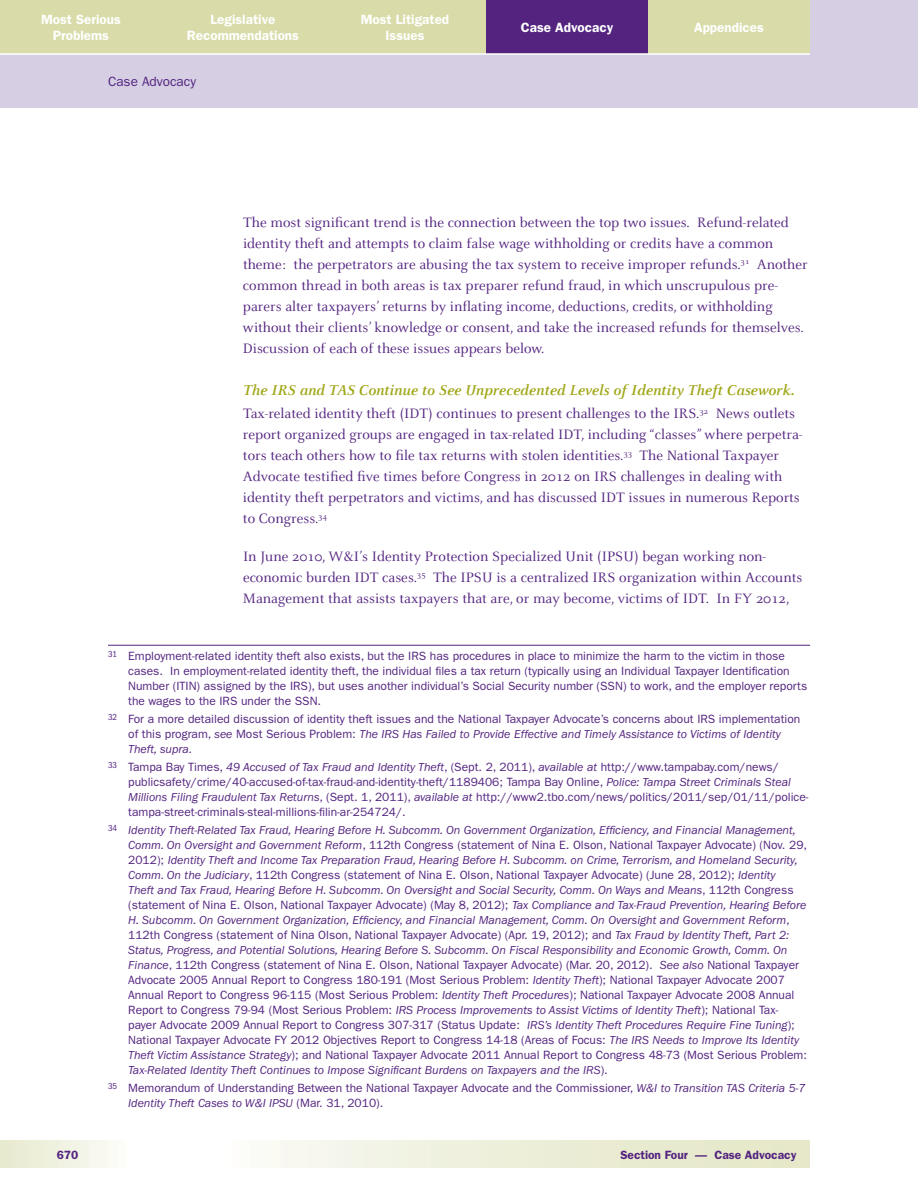
<style>
.page{position:relative;width:918px;height:1188px;background:#fff}
.page>*{position:absolute;margin:0;border:0;box-sizing:border-box;transform-origin:0 0}
.Subhead_3-italic{font:italic 700 15.75px "Celeste";color:#9fa616}
.Body_Text{font:15px/21px "Celeste";color:#53237f}
.t1{font:600 13.5px/16.5px "Franklin Gothic";color:#fff;text-align:center}
.t2{font:13.5px "Franklin Gothic";color:#53237f}
.IGNORE_Footnote{font:italic 12px/15px "Franklin Gothic";color:#53237f}
.IGNORE_Footnote-2{font:12px/15px "Franklin Gothic";color:#53237f}
.t3{font:600 12px "Franklin Gothic";color:#53237f}
.s1{font-style:italic}
.s2{font-style:normal}
</style>
<div class="page">
<div style="left:0;top:0;width:918px;height:108px;background:#d6cfe4"></div>
<svg style="left:271px;top:1141px;width:539px;height:27px;background:#edeed9"></svg>
<div style="left:0;top:1141px;width:148px;height:27px;background:linear-gradient(to right,#e7e9cc,#fff)"></div>
<div style="left:0;top:0;width:162px;height:54px;background:#d9dba8"></div>
<div style="left:162px;top:0;width:162px;height:54px;background:#d9dba8"></div>
<div style="left:324px;top:0;width:162px;height:54px;background:#d9dba8"></div>
<div style="left:648px;top:0;width:162px;height:54px;background:#d9dba8"></div>
<div style="left:486px;top:0;width:162px;height:54px;background:#53237f"></div>
<hr style="left:0;top:53px;width:810px;height:2px;background:#fff">
<hr style="left:108px;top:645px;width:702px;height:1px;background:#53237f">
<p class="t1" style="left:187px;top:11px;width:114px">Legislative<br>Recommendations</p>
<p class="t1" style="left:41px;top:11px;width:81px">Most Serious<br>Problems</p>
<p class="t1" style="left:361px;top:11px;width:90px">Most Litigated<br>Issues</p>
<p class="t1" style="left:521px;top:19px;width:94px">Case Advocacy</p>
<p class="t1" style="left:694px;top:19px;width:71px">Appendices</p>
<p class="t2" style="left:108px;top:74px;width:90px">Case Advocacy</p>
<p class="Body_Text" style="left:243px;top:212px;width:566px">The most significant trend is the connection between the top two issues. Refund-related identity theft and attempts to claim false wage withholding or credits have a common theme: the perpetrators are abusing the tax system to receive improper refunds.<sup>31</sup> Another common thread in both areas is tax preparer refund fraud, in which unscrupulous pre&shy;parers alter taxpayers’ returns by inflating income, deductions, credits, or withholding without their clients’ knowledge or consent, and take the increased refunds for themselves.<br>Discussion of each of these issues appears below.</p>
<p class="Subhead_3-italic" style="left:243px;top:381px;width:553px">The IRS and TAS Continue to See Unprecedented Levels of Identity Theft Casework.</p>
<p class="Body_Text" style="left:243px;top:404px;width:561px">Tax-related identity theft (IDT) continues to present challenges to the IRS.<sup>32</sup> News outlets report organized groups are engaged in tax-related IDT, including “classes” where perpetra&shy;tors teach others how to file tax returns with stolen identities.<sup>33</sup> The National Taxpayer Advocate testified five times before Congress in 2012 on IRS challenges in dealing with identity theft perpetrators and victims, and has discussed IDT issues in numerous Reports to Congress.<sup>34</sup></p>
<p class="Body_Text" style="left:243px;top:546px;width:561px">In June 2010, W&amp;I’s Identity Protection Specialized Unit (IPSU) began working non&shy;economic burden IDT cases.<sup>35</sup> The IPSU is a centralized IRS organization within Accounts<br>Management that assists taxpayers that are, or may become, victims of IDT. In FY 2012,</p>
<p class="IGNORE_Footnote-2" style="left:128px;top:649px;width:681px;text-indent:-20px"><sup>31</sup> Employment-related identity theft also exists, but the IRS has procedures in place to minimize the harm to the victim in those cases. In employment-related identity theft, the individual files a tax return (typically using an Individual Taxpayer Identification Number (ITIN) assigned by the IRS), but uses another individual’s Social Security number (SSN) to work, and the employer reports the wages to the IRS under the SSN.</p>
<p class="IGNORE_Footnote-2" style="left:128px;top:712px;width:674px;text-indent:-20px"><sup>32</sup> For a more detailed discussion of identity theft issues and the National Taxpayer Advocate’s concerns about IRS implementation of this program, <span class="s1">see</span> Most Serious Problem: <span class="s1">The IRS Has Failed to Provide Effective and Timely Assistance to Victims of Identity<br>Theft, supra.</span></p>
<p class="IGNORE_Footnote-2" style="left:128px;top:760px;width:682px;text-indent:-20px"><sup>33</sup> Tampa Bay Times, <span class="s1">49 Accused of Tax Fraud and Identity Theft</span>, (Sept. 2, 2011), <span class="s1">available at</span> http://www.tampabay.com/news/ publicsafety/crime/40-accused-of-tax-fraud-and-identity-theft/1189406; Tampa Bay Online, <span class="s1">Police: Tampa Street Criminals Steal Millions Filing Fraudulent Tax Returns</span>, (Sept. 1, 2011), <span class="s1">available at</span> http://www2.tbo.com/news/politics/2011/sep/01/11/police&shy;tampa-street-criminals-steal-millions-filin-ar-254724/.</p>
<p class="IGNORE_Footnote" style="left:128px;top:823px;width:680px;text-indent:-20px"><sup>34</sup> Identity Theft-Related Tax Fraud, Hearing Before H. Subcomm. On Government Organization, Efficiency, and Financial Management, Comm. On Oversight and Government Reform<span class="s2">, 112th Congress (statement of Nina E. Olson, National Taxpayer Advocate) (Nov. 29, 2012);</span> Identity Theft and Income Tax Preparation Fraud, Hearing Before H. Subcomm. on Crime, Terrorism, and Homeland Security, Comm. On the Judiciary<span class="s2">, 112th Congress (statement of Nina E. Olson, National Taxpayer Advocate) (June 28, 2012);</span> Identity<br>Theft and Tax Fraud, Hearing Before H. Subcomm. On Oversight and Social Security, Comm. On Ways and Means<span class="s2">, 112th Congress (statement of Nina E. Olson, National Taxpayer Advocate) (May 8, 2012);</span> Tax Compliance and Tax-Fraud Prevention, Hearing Before H. Subcomm. On Government Organization, Efficiency, and Financial Management, Comm. On Oversight and Government Reform<span class="s2">, 112th Congress (statement of Nina Olson, National Taxpayer Advocate) (Apr. 19, 2012); and</span> Tax Fraud by Identity Theft, Part 2:<br>Status, Progress, and Potential Solutions, Hearing Before S. Subcomm. On Fiscal Responsibility and Economic Growth, Comm. On Finance<span class="s2">, 112th Congress (statement of Nina E. Olson, National Taxpayer Advocate) (Mar. 20, 2012).</span> See also <span class="s2">National Taxpayer Advocate 2005 Annual Report to Congress 180-191 (Most Serious Problem:</span> Identity Theft<span class="s2">); National Taxpayer Advocate 2007<br>Annual Report to Congress 96-115 (Most Serious Problem:</span> Identity Theft Procedures<span class="s2">); National Taxpayer Advocate 2008 Annual Report to Congress 79-94 (Most Serious Problem:</span> IRS Process Improvements to Assist Victims of Identity Theft<span class="s2">); National Tax&shy;payer Advocate 2009 Annual Report to Congress 307-317 (Status Update:</span> IRS’s Identity Theft Procedures Require Fine Tuning<span class="s2">); National Taxpayer Advocate FY 2012 Objectives Report to Congress 14-18 (Areas of Focus:</span> The IRS Needs to Improve Its Identity Theft Victim Assistance Strategy<span class="s2">); and National Taxpayer Advocate 2011 Annual Report to Congress 48-73 (Most Serious Problem:<br></span>Tax-Related Identity Theft Continues to Impose Significant Burdens on Taxpayers and the IRS<span class="s2">).</span></p>
<p class="IGNORE_Footnote-2" style="left:128px;top:1081px;width:679px;text-indent:-20px"><sup>35</sup> Memorandum of Understanding Between the National Taxpayer Advocate and the Commissioner, <span class="s1">W&amp;I to Transition TAS Criteria 5-7<br>Identity Theft Cases to W&amp;I IPSU</span> (Mar. 31, 2010).</p>
<p class="t3" style="left:57px;top:1148px;width:23px">670</p>
<p class="t3" style="left:620px;top:1148px;width:178px">Section Four — Case Advocacy</p>
</div>
